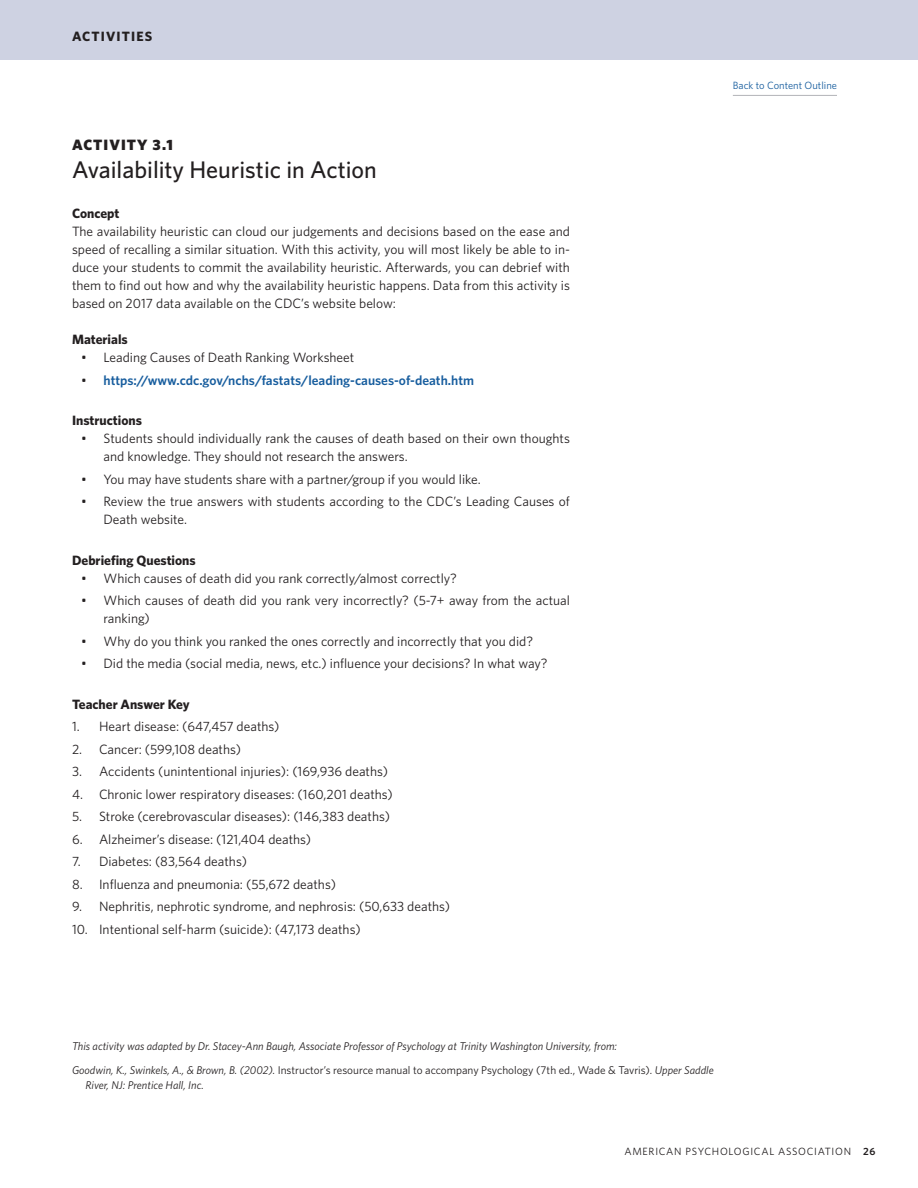
<style>
.page{position:relative;width:918px;height:1188px;background:#fff}
.page>*{position:absolute;margin:0;border:0;box-sizing:border-box;transform-origin:0 0}
.Lesson_Title{font:500 24px "Whitney";color:#231f20}
.Lesson_Number{font:900 15px "Whitney";letter-spacing:.07em;color:#231f20}
.Body{font:13.5px/18px "Whitney";color:#231f20}
.Body-2{font:700 13.5px "Whitney";color:#231f20}
.t1{font:600 13.5px "Whitney";color:#175d9e}
.Section_title{font:700 13.5px "Whitney";letter-spacing:.085em;color:#231f20}
.Activity_-_Italic{font:italic 11.25px/15px "Whitney";color:#231f20}
.t2{font:10.5px "Whitney";letter-spacing:.07em;color:#231f20}
.Activity_-_Italic-2{font:10.5px "Whitney";color:#175d9e}
.s1{font-weight:400;color:#231f20}
.s2{font-style:normal}
.s3{font-weight:600}
</style>
<div class="page">
<hr style="left:733px;top:95px;width:104px;height:1px;background:#b2b3b7">
<div style="left:0;top:0;width:918px;height:59px;background:#ced2e2"></div>
<p class="Section_title" style="left:72px;top:28px;width:82px">ACTIVITIES</p>
<p class="Lesson_Number" style="left:72px;top:135px;width:103px">ACTIVITY 3.1</p>
<p class="Lesson_Title" style="left:72px;top:154px;width:306px">Availability Heuristic in Action</p>
<p class="Body-2" style="left:72px;top:204px;width:49px">Concept</p>
<p class="Body" style="left:72px;top:222px;width:500px;text-align:justify">The availability heuristic can cloud our judgements and decisions based on the ease and speed of recalling a similar situation. With this activity, you will most likely be able to in&shy;duce your students to commit the availability heuristic. Afterwards, you can debrief with them to find out how and why the availability heuristic happens. Data from this activity is based on 2017 data available on the CDC’s website below:</p>
<p class="Body-2" style="left:72px;top:330px;width:57px">Materials</p>
<p class="Body" style="left:81px;top:348px;width:275px">• Leading Causes of Death Ranking Worksheet</p>
<p class="t1" style="left:81px;top:371px;width:395px"><span class="s1">•</span> https://www.cdc.gov/nchs/fastats/leading-causes-of-death.htm</p>
<p class="Body-2" style="left:72px;top:411px;width:71px">Instructions</p>
<p class="Body" style="left:104px;top:429px;width:468px;text-indent:-22px">• Students should individually rank the causes of death based on their own thoughts and knowledge. They should not research the answers.</p>
<p class="Body" style="left:81px;top:470px;width:401px">• You may have students share with a partner/group if you would like.</p>
<p class="Body" style="left:104px;top:492px;width:468px;text-indent:-22px">• Review the true answers with students according to the CDC’s Leading Causes of<br>Death website.</p>
<p class="Body-2" style="left:72px;top:551px;width:125px">Debriefing Questions</p>
<p class="Body" style="left:81px;top:569px;width:377px">• Which causes of death did you rank correctly/almost correctly?</p>
<p class="Body" style="left:104px;top:591px;width:468px;text-indent:-22px">• Which causes of death did you rank very incorrectly? (5-7+ away from the actual ranking)</p>
<p class="Body" style="left:81px;top:632px;width:454px">• Why do you think you ranked the ones correctly and incorrectly that you did?</p>
<p class="Body" style="left:81px;top:654px;width:468px">• Did the media (social media, news, etc.) influence your decisions? In what way?</p>
<p class="Body-2" style="left:72px;top:695px;width:119px">Teacher Answer Key</p>
<p class="Body" style="left:72px;top:717px;width:209px">1. Heart disease: (647,457 deaths)</p>
<p class="Body" style="left:72px;top:740px;width:171px">2. Cancer: (599,108 deaths)</p>
<p class="Body" style="left:72px;top:762px;width:318px">3. Accidents (unintentional injuries): (169,936 deaths)</p>
<p class="Body" style="left:72px;top:785px;width:322px">4. Chronic lower respiratory diseases: (160,201 deaths)</p>
<p class="Body" style="left:72px;top:807px;width:320px">5. Stroke (cerebrovascular diseases): (146,383 deaths)</p>
<p class="Body" style="left:72px;top:830px;width:241px">6. Alzheimer’s disease: (121,404 deaths)</p>
<p class="Body" style="left:72px;top:852px;width:177px">7. Diabetes: (83,564 deaths)</p>
<p class="Body" style="left:72px;top:875px;width:266px">8. Influenza and pneumonia: (55,672 deaths)</p>
<p class="Body" style="left:72px;top:897px;width:380px">9. Nephritis, nephrotic syndrome, and nephrosis: (50,633 deaths)</p>
<p class="Body" style="left:72px;top:920px;width:290px">10. Intentional self-harm (suicide): (47,173 deaths)</p>
<p class="Activity_-_Italic-2" style="left:733px;top:79px;width:106px">Back to Content Outline</p>
<p class="Activity_-_Italic" style="left:72px;top:1038px;width:547px">This activity was adapted by Dr. Stacey-Ann Baugh, Associate Professor of Psychology at Trinity Washington University, from:</p>
<p class="Activity_-_Italic" style="left:86px;top:1062px;width:630px;text-indent:-14px">Goodwin, K., Swinkels, A., &amp; Brown, B. (2002). <span class="s2">Instructor’s resource manual to accompany Psychology (7th ed., Wade &amp; Tavris)</span>. Upper Saddle<br>River, NJ: Prentice Hall, Inc.</p>
<p class="t2" style="left:624px;top:1145px;width:253px">AMERICAN PSYCHOLOGICAL ASSOCIATION <span class="s3">26</span></p>
</div>
